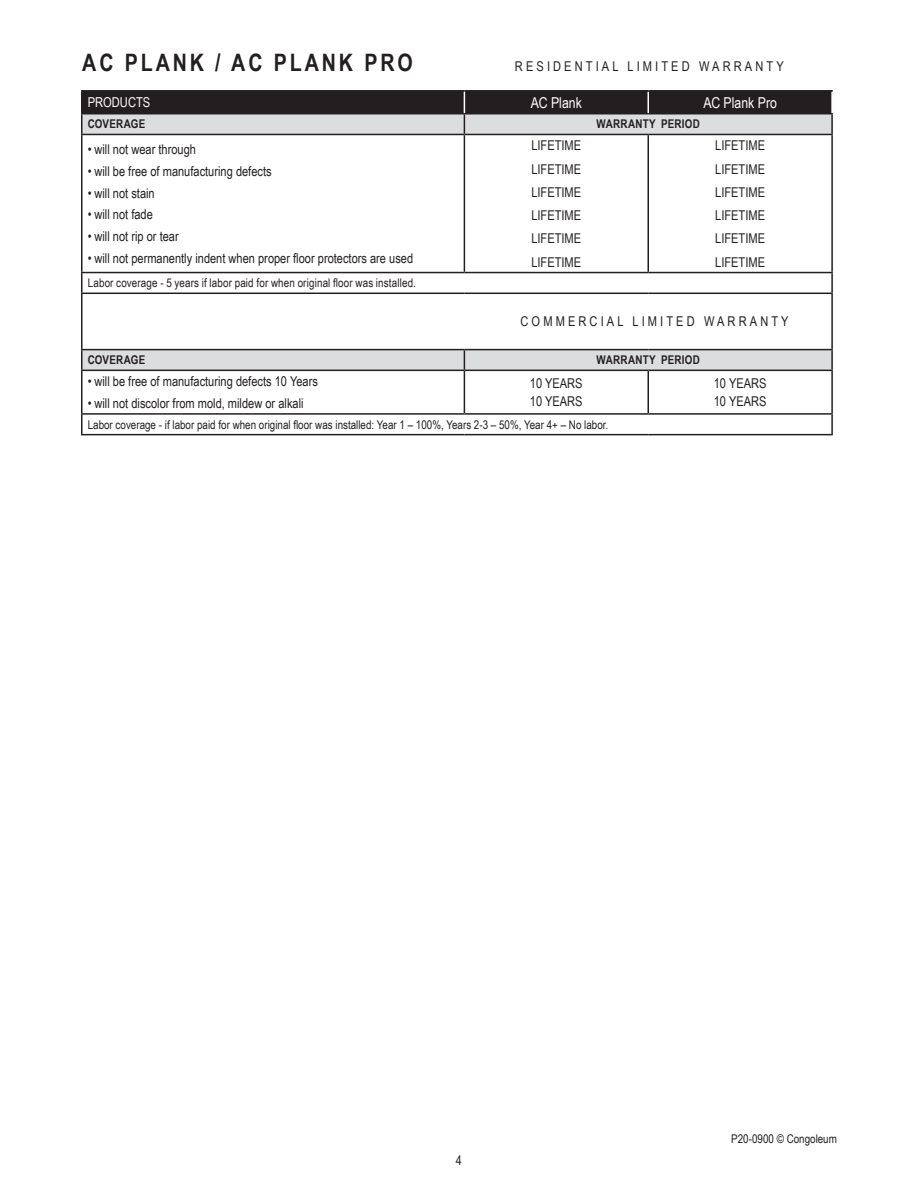
<style>
.page{position:relative;width:918px;height:1188px;background:#fff}
.page>*{position:absolute;margin:0;border:0;box-sizing:border-box;transform-origin:0 0}
.AS_Bodycopy_1{font:700 24px "Arial Narrow";letter-spacing:.12em;color:#231f20}
.AS_Bodycopy_1-2{font:15px "Arial Narrow";color:#fff}
.AS_Bodycopy_1-3{font:13.65px "Arial Narrow";color:#fff}
.AS_Bodycopy_1-4{font:13.5px "Arial Narrow";color:#231f20}
.AS_Bodycopy_1-5{font:13.5px "Arial Narrow";letter-spacing:.23em;color:#231f20}
.AS_Bodycopy_1-6{font:13.2px "Arial Narrow";color:#231f20}
.AS_Bodycopy_1-7{font:12px "Arial Narrow";color:#231f20}
.DC_Heading_1{font:12px "Arial Narrow";letter-spacing:.01em;color:#231f20}
.DC_Heading_1-2{font:700 12px "Arial Narrow";letter-spacing:.02em;color:#231f20}
.INSTRUCT_BODY_COPY{font:12px "Arial Narrow";color:#231f20}
</style>
<div class="page">
<svg style="left:82px;top:135px;width:749px;height:235px"></svg>
<svg style="left:82px;top:273px;width:749px;height:76px"></svg>
<hr style="left:831px;top:114px;width:2px;height:20px;background:#231f20">
<hr style="left:831px;top:273px;width:2px;height:20px;background:#231f20">
<hr style="left:831px;top:294px;width:2px;height:55px;background:#231f20">
<hr style="left:831px;top:350px;width:2px;height:20px;background:#231f20">
<svg style="left:831px;top:415px;width:2px;height:19px"></svg>
<hr style="left:81px;top:135px;width:1px;height:137px;background:#231f20">
<hr style="left:81px;top:134px;width:383px;height:1px;background:#231f20">
<svg style="left:81px;top:350px;width:1px;height:20px"></svg>
<svg style="left:464px;top:350px;width:1px;height:20px"></svg>
<hr style="left:81px;top:370px;width:383px;height:1px;background:#231f20">
<hr style="left:464px;top:134px;width:184px;height:1px;background:#231f20">
<hr style="left:464px;top:135px;width:1px;height:137px;background:#231f20">
<hr style="left:648px;top:134px;width:185px;height:1px;background:#231f20">
<hr style="left:648px;top:135px;width:1px;height:137px;background:#231f20">
<hr style="left:831px;top:135px;width:2px;height:137px;background:#231f20">
<hr style="left:464px;top:272px;width:184px;height:1px;background:#231f20">
<hr style="left:648px;top:272px;width:185px;height:1px;background:#231f20">
<hr style="left:464px;top:370px;width:184px;height:1px;background:#231f20">
<hr style="left:648px;top:370px;width:185px;height:1px;background:#231f20">
<hr style="left:81px;top:272px;width:383px;height:1px;background:#231f20">
<svg style="left:81px;top:273px;width:1px;height:20px"></svg>
<hr style="left:81px;top:371px;width:1px;height:42px;background:#231f20">
<hr style="left:81px;top:293px;width:383px;height:1px;background:#231f20">
<hr style="left:81px;top:294px;width:1px;height:55px;background:#231f20">
<hr style="left:464px;top:293px;width:184px;height:1px;background:#231f20">
<hr style="left:648px;top:293px;width:185px;height:1px;background:#231f20">
<hr style="left:464px;top:371px;width:1px;height:42px;background:#231f20">
<hr style="left:648px;top:371px;width:1px;height:42px;background:#231f20">
<hr style="left:831px;top:371px;width:2px;height:42px;background:#231f20">
<hr style="left:81px;top:413px;width:383px;height:2px;background:#231f20">
<svg style="left:81px;top:415px;width:1px;height:19px"></svg>
<hr style="left:464px;top:413px;width:184px;height:2px;background:#231f20">
<hr style="left:648px;top:413px;width:185px;height:2px;background:#231f20">
<hr style="left:81px;top:434px;width:383px;height:1px;background:#231f20">
<hr style="left:464px;top:434px;width:184px;height:1px;background:#231f20">
<hr style="left:648px;top:434px;width:185px;height:1px;background:#231f20">
<hr style="left:464px;top:90px;width:184px;height:2px;background:#231f20">
<hr style="left:648px;top:90px;width:185px;height:2px;background:#231f20">
<hr style="left:464px;top:349px;width:184px;height:1px;background:#231f20">
<hr style="left:648px;top:349px;width:185px;height:1px;background:#231f20">
<hr style="left:648px;top:113px;width:185px;height:1px;background:#231f20">
<hr style="left:81px;top:90px;width:383px;height:2px;background:#231f20">
<svg style="left:81px;top:91px;width:751px;height:43px;background:#767576"></svg>
<hr style="left:81px;top:349px;width:383px;height:1px;background:#231f20">
<hr style="left:81px;top:113px;width:383px;height:1px;background:#231f20">
<p class="AS_Bodycopy_1" style="left:82px;top:45px;width:332px">AC PLANK / AC PLANK PRO</p>
<p class="AS_Bodycopy_1-5" style="left:515px;top:57px;width:270px">RESIDENTIAL LIMITED WARRANTY</p>
<p class="AS_Bodycopy_1-3" style="left:88px;top:92px;width:64px">PRODUCTS</p>
<p class="AS_Bodycopy_1-2" style="left:531px;top:91px;width:53px">AC Plank</p>
<p class="AS_Bodycopy_1-2" style="left:703px;top:91px;width:75px">AC Plank Pro</p>
<p class="DC_Heading_1-2" style="left:88px;top:115px;width:59px">COVERAGE</p>
<p class="DC_Heading_1-2" style="left:597px;top:115px;width:105px">WARRANTY PERIOD</p>
<p class="AS_Bodycopy_1-4" style="left:88px;top:139px;width:110px">• will not wear through</p>
<p class="AS_Bodycopy_1-4" style="left:88px;top:161px;width:185px">• will be free of manufacturing defects</p>
<p class="AS_Bodycopy_1-4" style="left:88px;top:183px;width:69px">• will not stain</p>
<p class="AS_Bodycopy_1-4" style="left:88px;top:205px;width:67px">• will not fade</p>
<p class="AS_Bodycopy_1-4" style="left:88px;top:226px;width:93px">• will not rip or tear</p>
<p class="AS_Bodycopy_1-4" style="left:88px;top:248px;width:327px">• will not permanently indent when proper floor protectors are used</p>
<p class="AS_Bodycopy_1-4" style="left:531px;top:136px;width:51px">LIFETIME</p>
<p class="AS_Bodycopy_1-4" style="left:531px;top:159px;width:51px">LIFETIME</p>
<p class="AS_Bodycopy_1-4" style="left:531px;top:182px;width:51px">LIFETIME</p>
<p class="AS_Bodycopy_1-4" style="left:531px;top:205px;width:51px">LIFETIME</p>
<p class="AS_Bodycopy_1-4" style="left:531px;top:229px;width:51px">LIFETIME</p>
<p class="AS_Bodycopy_1-4" style="left:531px;top:252px;width:51px">LIFETIME</p>
<p class="AS_Bodycopy_1-4" style="left:715px;top:136px;width:51px">LIFETIME</p>
<p class="AS_Bodycopy_1-4" style="left:715px;top:159px;width:51px">LIFETIME</p>
<p class="AS_Bodycopy_1-4" style="left:715px;top:182px;width:51px">LIFETIME</p>
<p class="AS_Bodycopy_1-4" style="left:715px;top:205px;width:51px">LIFETIME</p>
<p class="AS_Bodycopy_1-4" style="left:715px;top:229px;width:51px">LIFETIME</p>
<p class="AS_Bodycopy_1-4" style="left:715px;top:252px;width:51px">LIFETIME</p>
<p class="DC_Heading_1" style="left:88px;top:274px;width:330px">Labor coverage - 5 years if labor paid for when original floor was installed.</p>
<p class="AS_Bodycopy_1-5" style="left:521px;top:312px;width:270px">COMMERCIAL LIMITED WARRANTY</p>
<p class="DC_Heading_1-2" style="left:88px;top:351px;width:59px">COVERAGE</p>
<p class="DC_Heading_1-2" style="left:597px;top:351px;width:105px">WARRANTY PERIOD</p>
<p class="AS_Bodycopy_1-4" style="left:88px;top:372px;width:232px">• will be free of manufacturing defects 10 Years</p>
<p class="AS_Bodycopy_1-4" style="left:88px;top:393px;width:217px">• will not discolor from mold, mildew or alkali</p>
<p class="AS_Bodycopy_1-4" style="left:530px;top:373px;width:54px">10 YEARS</p>
<p class="AS_Bodycopy_1-4" style="left:530px;top:392px;width:54px">10 YEARS</p>
<p class="AS_Bodycopy_1-7" style="left:88px;top:416px;width:522px">Labor coverage - if labor paid for when original floor was installed: Year 1 – 100%, Years 2-3 – 50%, Year 4+ – No labor.</p>
<p class="AS_Bodycopy_1-4" style="left:714px;top:373px;width:54px">10 YEARS</p>
<p class="AS_Bodycopy_1-4" style="left:714px;top:392px;width:54px">10 YEARS</p>
<p class="AS_Bodycopy_1-6" style="left:456px;top:1151px;width:8px">4</p>
<p class="INSTRUCT_BODY_COPY" style="left:731px;top:1130px;width:107px">P20-0900 © Congoleum</p>
</div>
